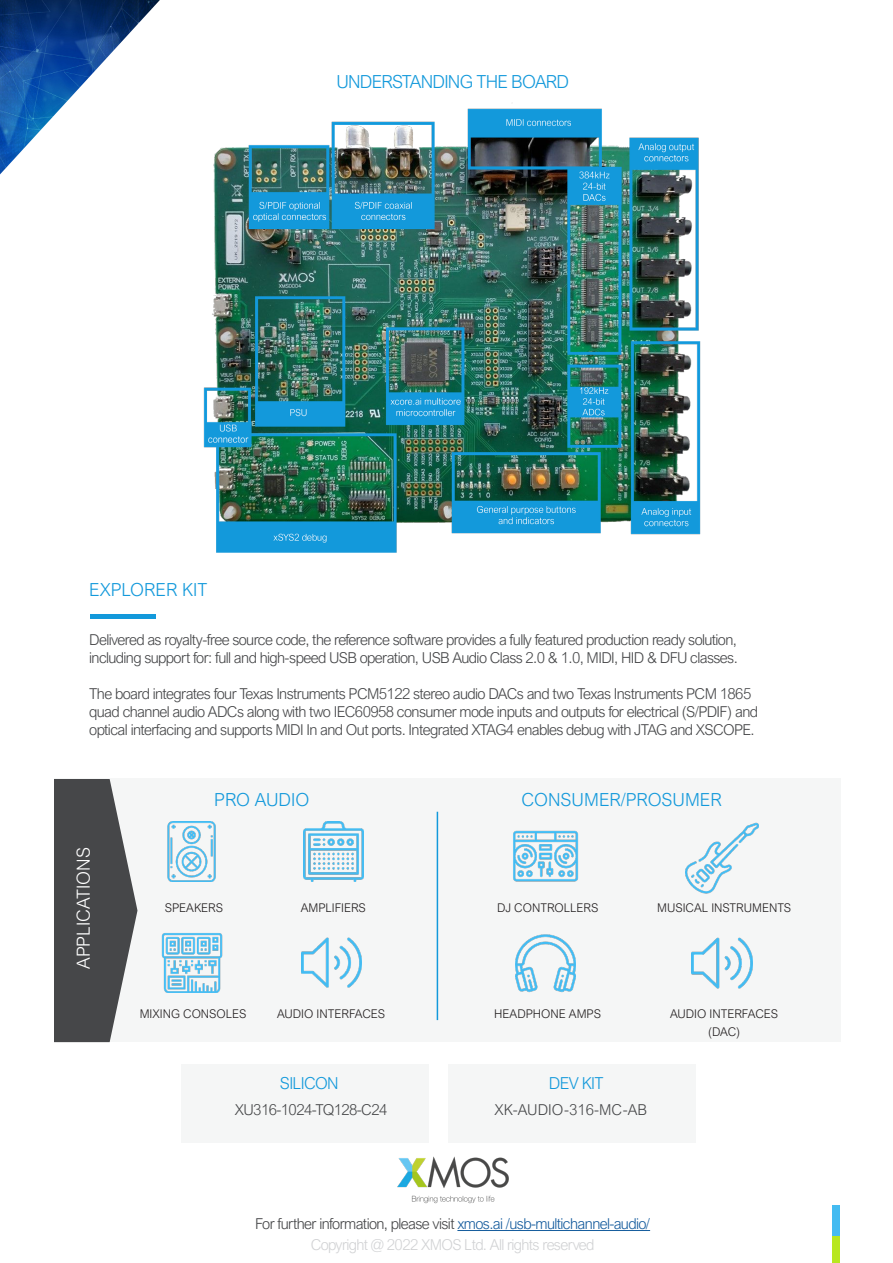
<style>
.page{position:relative;width:893px;height:1263px;background:#fff}
.page>*{position:absolute;margin:0;border:0;box-sizing:border-box;transform-origin:0 0}
.t1{font:300 18px "Arial Nova";letter-spacing:-.01em;color:#1399db}
.t2{font:300 18px "Arial Nova";letter-spacing:-.04em;color:#1399db}
.t3{font:300 18px "Arial Nova";color:#fff}
.t4{font:300 16.5px "Arial Nova";letter-spacing:-.04em;color:#1399db}
.t5{font:300 15px/18px "Arial Nova";letter-spacing:-.04em;color:#464749}
.t6{font:300 15px "Arial Nova";letter-spacing:-.04em;color:#d1d2d4}
.t7{font:300 15px "Arial Nova";color:#464749}
.PB_-_Body{font:300 12px/17.2px "Arial Nova";color:#231f20;text-align:center}
.s1{color:#175d9e}
</style>
<div class="page">
<img style="left:0;top:0;width:160px;height:174px">
<div style="left:832px;top:1234px;width:7px;height:29px;background:#b8e720"></div>
<div style="left:832px;top:1206px;width:7px;height:30px;background:#44bbf1"></div>
<img style="left:397px;top:1156px;width:112px;height:48px">
<hr style="left:457px;top:1230px;width:193px;height:1px;background:#175d9e">
<div style="left:54px;top:778px;width:786px;height:264px;background:#f5f6f6"></div>
<div style="left:90px;top:614px;width:66px;height:5px;background:#1399db"></div>
<svg style="left:54px;top:779px;width:83px;height:263px"></svg>
<img style="left:167px;top:822px;width:49px;height:60px">
<img style="left:120px;top:100px;width:581px;height:453px">
<hr style="left:437px;top:812px;width:1px;height:208px;background:#1399db">
<img style="left:161px;top:933px;width:61px;height:59px">
<img style="left:301px;top:937px;width:60px;height:51px">
<img style="left:513px;top:830px;width:66px;height:52px">
<img style="left:515px;top:934px;width:61px;height:58px">
<img style="left:685px;top:822px;width:73px;height:72px">
<img style="left:692px;top:937px;width:60px;height:52px">
<img style="left:303px;top:822px;width:60px;height:60px">
<div style="left:448px;top:1064px;width:248px;height:78px;background:#f5f6f6"></div>
<div style="left:181px;top:1064px;width:247px;height:78px;background:#f5f6f6"></div>
<p class="t2" style="left:336px;top:71px;width:234px">UNDERSTANDING THE BOARD</p>
<p class="t1" style="left:89px;top:579px;width:120px">EXPLORER KIT</p>
<p class="t5" style="left:89px;top:631px;width:650px">Delivered as royalty-free source code, the reference software provides a fully featured production ready solution, including support for: full and high-speed USB operation, USB Audio Class 2.0 &amp; 1.0, MIDI, HID &amp; DFU classes.</p>
<p class="t5" style="left:89px;top:685px;width:670px">The board integrates four Texas Instruments PCM5122 stereo audio DACs and two Texas Instruments PCM 1865 quad channel audio ADCs along with two IEC60958 consumer mode inputs and outputs for electrical (S/PDIF) and optical interfacing and supports MIDI In and Out ports. Integrated XTAG4 enables debug with JTAG and XSCOPE.</p>
<p class="t3" style="left:73px;top:969px;width:123px;rotate:-90deg">APPLICATIONS</p>
<p class="t1" style="left:214px;top:789px;width:96px">PRO AUDIO</p>
<p class="t1" style="left:521px;top:789px;width:202px">CONSUMER/PROSUMER</p>
<p class="PB_-_Body" style="left:165px;top:899px;width:60px">SPEAKERS</p>
<p class="PB_-_Body" style="left:301px;top:899px;width:67px">AMPLIFIERS</p>
<p class="PB_-_Body" style="left:497px;top:899px;width:103px">DJ CONTROLLERS</p>
<p class="PB_-_Body" style="left:657px;top:899px;width:135px">MUSICAL INSTRUMENTS</p>
<p class="PB_-_Body" style="left:140px;top:1005px;width:108px">MIXING CONSOLES</p>
<p class="PB_-_Body" style="left:277px;top:1005px;width:110px">AUDIO INTERFACES</p>
<p class="PB_-_Body" style="left:494px;top:1005px;width:108px">HEADPHONE AMPS</p>
<p class="t4" style="left:280px;top:1074px;width:60px">SILICON</p>
<p class="t4" style="left:549px;top:1074px;width:56px">DEV KIT</p>
<p class="t5" style="left:235px;top:1101px;width:154px">XU316-1024-TQ128-C24</p>
<p class="t7" style="left:495px;top:1101px;width:154px">XK-AUDIO-316-MC-AB</p>
<p class="PB_-_Body" style="left:670px;top:1005px;width:110px">AUDIO INTERFACES (DAC)</p>
<p class="t5" style="left:255px;top:1215px;width:396px">For further information, please visit <span class="s1">xmos.ai /usb-multichannel-audio/</span></p>
<p class="t6" style="left:311px;top:1236px;width:285px">Copyright @ 2022 XMOS Ltd. All rights reserved</p>
</div>
